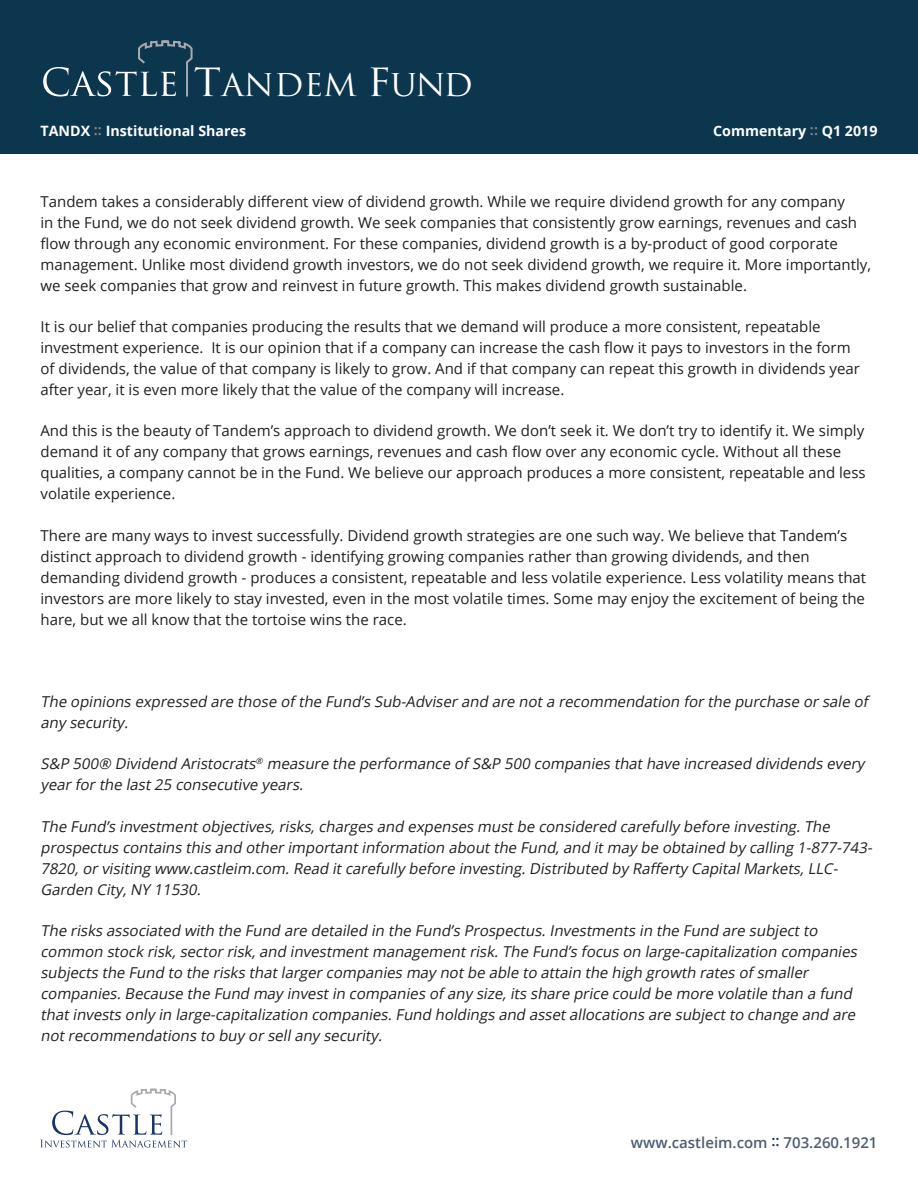
<style>
.page{position:relative;width:918px;height:1188px;background:#fff}
.page>*{position:absolute;margin:0;border:0;box-sizing:border-box;transform-origin:0 0}
.t1{font:30.6px "Trajan";color:#231f20;scale:1.05 1}
.t2{font:30.6px "Trajan";color:#fff;scale:1.05 1}
.body{font:15px/21px "Open Sans";color:#231f20}
.body-2{font:italic 15px/21px "Open Sans";color:#231f20}
.t3{font:600 15px "Open Sans";color:#4d5d72}
.t4{font:700 14.25px "Open Sans";color:#fff}
.t5{font:800 12.15px "Avenir";color:#231f20;scale:1.05 1}
.t6{font:800 10.2px "Avenir";color:#231f20;scale:1.05 1}
.s1{font-size:37.8px}
.s2{color:#808285}
.s3{color:#0b364e}
</style>
<div class="page">
<svg style="left:41px;top:1089px;width:146px;height:59px"></svg>
<div style="left:0;top:0;width:918px;height:154px;background:#0b364e"></div>
<svg style="left:43px;top:40px;width:150px;height:57px"></svg>
<h1 class="t2" style="left:194px;top:67px;width:267px"><span class="s1">T</span>ANDEM <span class="s1">F</span>UND</h1>
<p class="t4" style="left:40px;top:121px;width:207px">TANDX <span class="s2">::</span> Institutional Shares</p>
<p class="t4" style="left:713px;top:121px;width:166px">Commentary <span class="s2">::</span> Q1 2019</p>
<p class="body" style="left:40px;top:191px;width:832px">Tandem takes a considerably different view of dividend growth. While we require dividend growth for any company<br>in the Fund, we do not seek dividend growth. We seek companies that consistently grow earnings, revenues and cash flow through any economic environment. For these companies, dividend growth is a by-product of good corporate management. Unlike most dividend growth investors, we do not seek dividend growth, we require it. More importantly, we seek companies that grow and reinvest in future growth. This makes dividend growth sustainable.</p>
<p class="body" style="left:40px;top:316px;width:821px">It is our belief that companies producing the results that we demand will produce a more consistent, repeatable investment experience. It is our opinion that if a company can increase the cash flow it pays to investors in the form of dividends, the value of that company is likely to grow. And if that company can repeat this growth in dividends year after year, it is even more likely that the value of the company will increase.</p>
<p class="body" style="left:40px;top:420px;width:827px">And this is the beauty of Tandem’s approach to dividend growth. We don’t seek it. We don’t try to identify it. We simply demand it of any company that grows earnings, revenues and cash flow over any economic cycle. Without all these qualities, a company cannot be in the Fund. We believe our approach produces a more consistent, repeatable and less volatile experience.</p>
<p class="body" style="left:40px;top:524px;width:827px">There are many ways to invest successfully. Dividend growth strategies are one such way. We believe that Tandem’s distinct approach to dividend growth - identifying growing companies rather than growing dividends, and then demanding dividend growth - produces a consistent, repeatable and less volatile experience. Less volatility means that investors are more likely to stay invested, even in the most volatile times. Some may enjoy the excitement of being the hare, but we all know that the tortoise wins the race.</p>
<h1 class="t1" style="left:188px;top:239px;width:267px"><span class="s1">T</span>ANDEM <span class="s1">F</span>UND</h1>
<p class="t5" style="left:40px;top:278px;width:91px">Sub-Advised By</p>
<h1 class="t1" style="left:187px;top:408px;width:267px"><span class="s1">T</span>ANDEM <span class="s1">F</span>UND</h1>
<p class="t5" style="left:39px;top:447px;width:91px">Sub-Advised By</p>
<h1 class="t1" style="left:182px;top:576px;width:267px"><span class="s1">T</span>ANDEM <span class="s1">F</span>UND</h1>
<p class="t6" style="left:34px;top:616px;width:76px">Sub-Advised By</p>
<p class="body-2" style="left:40px;top:691px;width:829px">The opinions expressed are those of the Fund’s Sub-Adviserand are nota recommendation forthe purchase orsale of any security.</p>
<p class="body-2" style="left:40px;top:753px;width:826px">S&amp;P 500® Dividend Aristocrats<sup>®</sup> measure the performance of S&amp;P 500 companies thathave increased dividends every yearforthe last25 consecutive years.</p>
<p class="body-2" style="left:40px;top:815px;width:836px">The Fund’s investmentobjectives,risks,charges and expenses mustbe considered carefully before investing.The prospectus contains this and otherimportantinformation aboutthe Fund,and itmay be obtained by calling 1-877-743- 7820,orvisiting www.castleim.com.Read itcarefully before investing.Distributed by Rafferty CapitalMarkets,LLC-Garden City,NY 11530.</p>
<p class="body-2" style="left:40px;top:920px;width:821px">The risks associated with the Fund are detailed in the Fund’s Prospectus.Investments in the Fund are subjectto common stock risk,sectorrisk,and investmentmanagementrisk.The Fund’s focus on large-capitalization companies subjects the Fund to the risks thatlargercompanies may notbe able to attain the high growth rates of smaller companies.Because the Fund may investin companies of any size,its share price could be more volatile than a fund thatinvests only in large-capitalization companies.Fund holdings and assetallocations are subjectto change and are notrecommendations to buy orsellany security.</p>
<p class="t3" style="left:631px;top:1132px;width:248px">www.castleim.com <span class="s3">::</span> 703.260.1921</p>
</div>
